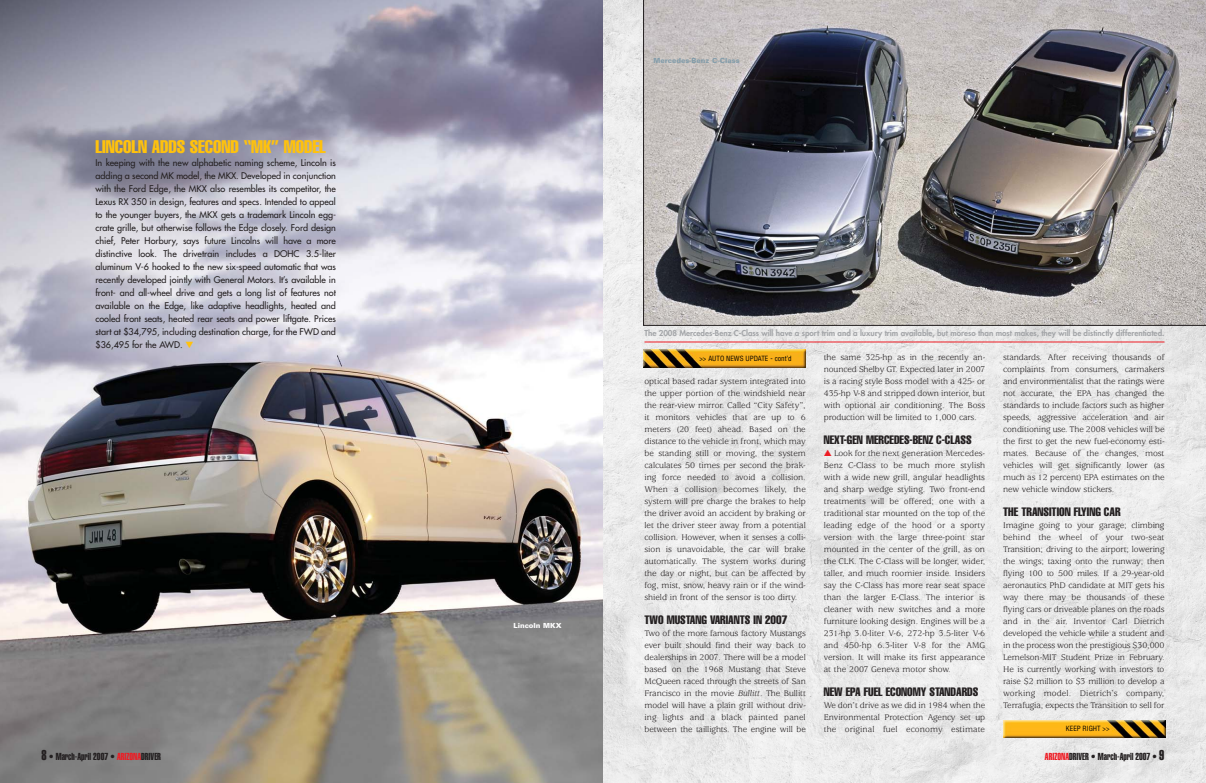
<style>
.page{position:relative;width:1206px;height:783px;background:#fff}
.page>*{position:absolute;margin:0;border:0;box-sizing:border-box;transform-origin:0 0}
.t1{font:extra-condensed 18px "Helvetica";color:#ffc20d}
.t2{font:extra-condensed 12px "Helvetica";color:#231f20}
.t3{font:10px "Helvetica Extra Compressed";color:#231f20}
.t4{font:9px/12px "Usherwood";letter-spacing:-.01em;color:#231f20;text-align:justify}
.t5{font:9px/13px "Futura";color:#231f20;text-align:justify}
.t6{font:800 8px "Futura";color:#a3a5a8}
.t7{font:condensed 7px "Helvetica";color:#010000}
.t8{font:900 7px "Univers";color:#849daa}
.t9{font:900 7px "Univers";color:#fff}
.s1{color:#ffc20d}
.s2{font-size:14px}
.s3{color:#ed1c24}
.s4{font-style:italic}
</style>
<div class="page">
<img style="left:603px;top:0;width:603px;height:783px">
<img style="left:644px;top:350px;width:162px;height:18px">
<img style="left:643px;top:0;width:563px;height:325px">
<img style="left:0;top:0;width:603px;height:783px">
<hr style="left:644px;top:341px;width:520px;height:1px;background:#ed1c24">
<img style="left:1004px;top:720px;width:162px;height:18px">
<h1 class="t1" style="left:96px;top:140px;width:232px">LINCOLN ADDS SECOND “MK” MODEL</h1>
<p class="t5" style="left:96px;top:157px;width:242px">In keeping with the new alphabetic naming scheme, Lincoln is adding a second MK model, the MKX. Developed in conjunction with the Ford Edge, the MKX also resembles its competitor, the Lexus RX 350 in design, features and specs. Intended to appeal to the younger buyers, the MKX gets a trademark Lincoln egg&shy;crate grille, but otherwise follows the Edge closely. Ford design chief, Peter Horbury, says future Lincolns will have a more distinctive look. The drivetrain includes a DOHC 3.5-liter aluminum V-6 hooked to the new six-speed automatic that was recently developed jointly with General Motors. It’s available in front- and all-wheel drive and gets a long list of features not available on the Edge, like adaptive headlights, heated and cooled front seats, heated rear seats and power liftgate. Prices start at $34,795, including destination charge, for the FWD and $36,495 for the AWD. <span class="s1">▼</span></p>
<p class="t3" style="left:42px;top:753px;width:121px"><span class="s2">8</span> • March-April 2007 • <span class="s3">ARIZONA</span>DRIVER</p>
<p class="t8" style="left:653px;top:57px;width:88px">Mercedes-Benz C-Class</p>
<p class="t9" style="left:513px;top:622px;width:50px">Lincoln MKX</p>
<p class="t6" style="left:644px;top:330px;width:521px">The 2008 Mercedes-Benz C-Class will have a sport trim and a luxury trim available, but moreso than most makes, they will be distinctly differentiated.</p>
<p class="t7" style="left:700px;top:356px;width:94px">&gt;&gt; AUTO NEWS UPDATE - cont’d</p>
<p class="t4" style="left:644px;top:376px;width:163px">optical based radar system integrated into the upper portion of the windshield near the rear-view mirror. Called “City Safety”, it monitors vehicles that are up to 6 meters (20 feet) ahead. Based on the distance to the vehicle in front, which may be standing still or moving, the system calculates 50 times per second the brak&shy;ing force needed to avoid a collision.<br>When a collision becomes likely, the system will pre charge the brakes to help the driver avoid an accident by braking or let the driver steer away from a potential collision. However, when it senses a colli&shy;sion is unavoidable, the car will brake automatically. The system works during the day or night, but can be affected by fog, mist, snow, heavy rain or if the wind&shy;shield in front of the sensor is too dirty.</p>
<h2 class="t2" style="left:644px;top:615px;width:144px">TWO MUSTANG VARIANTS IN 2007</h2>
<p class="t4" style="left:644px;top:628px;width:163px">Two of the more famous factory Mustangs ever built should find their way back to dealerships in 2007. There will be a model based on the 1968 Mustang that Steve McQueen raced through the streets of San Francisco in the movie <span class="s4">Bullitt</span>. The Bullitt model will have a plain grill without driv&shy;ing lights and a black painted panel between the taillights. The engine will be</p>
<p class="t4" style="left:824px;top:352px;width:163px">the same 325-hp as in the recently an&shy;nounced Shelby GT. Expected later in 2007 is a racing style Boss model with a 425- or 435-hp V-8 and stripped down interior, but with optional air conditioning. The Boss production will be limited to 1,000 cars.</p>
<h2 class="t2" style="left:824px;top:435px;width:149px">NEXT-GEN MERCEDES-BENZ C-CLASS</h2>
<p class="t4" style="left:824px;top:448px;width:163px"><span class="s3">▲</span> Look for the next generation Mercedes-Benz C-Class to be much more stylish with a wide new grill, angular headlights and sharp wedge styling. Two front-end treatments will be offered; one with a traditional star mounted on the top of the leading edge of the hood or a sporty version with the large three-point star mounted in the center of the grill, as on the CLK. The C-Class will be longer, wider, taller, and much roomier inside. Insiders say the C-Class has more rear seat space than the larger E-Class. The interior is cleaner with new switches and a more furniture looking design. Engines will be a 231-hp 3.0-liter V-6, 272-hp 3.5-liter V-6 and 450-hp 6.3-liter V-8 for the AMG version. It will make its first appearance at the 2007 Geneva motor show.</p>
<h2 class="t2" style="left:824px;top:687px;width:156px">NEW EPA FUEL ECONOMY STANDARDS</h2>
<p class="t4" style="left:824px;top:700px;width:163px">We don’t drive as we did in 1984 when the Environmental Protection Agency set up the original fuel economy estimate</p>
<p class="t4" style="left:1003px;top:352px;width:163px">standards. After receiving thousands of complaints from consumers, carmakers and environmentalist that the ratings were not accurate, the EPA has changed the standards to include factors such as higher speeds, aggressive acceleration and air conditioning use. The 2008 vehicles will be the first to get the new fuel-economy esti&shy;mates. Because of the changes, most vehicles will get significantly lower (as much as 12 percent) EPA estimates on the new vehicle window stickers.</p>
<h2 class="t2" style="left:1003px;top:507px;width:119px">THE TRANSITION FLYING CAR</h2>
<p class="t4" style="left:1003px;top:520px;width:163px">Imagine going to your garage; climbing behind the wheel of your two-seat Transition; driving to the airport; lowering the wings; taxing onto the runway; then flying 100 to 500 miles. If a 29-year-old aeronautics PhD candidate at MIT gets his way there may be thousands of these flying cars or driveable planes on the roads and in the air. Inventor Carl Dietrich developed the vehicle while a student and in the process won the prestigious $30,000<br>Lemelson-MIT Student Prize in February.<br>He is currently working with investors to raise $2 million to $3 million to develop a working model. Dietrich’s company, Terrafugia, expects the Transition to sell for</p>
<p class="t7" style="left:1066px;top:726px;width:45px">KEEP RIGHT &gt;&gt;</p>
<p class="t3" style="left:1045px;top:753px;width:121px"><span class="s3">ARIZONA</span>DRIVER • March-April 2007 • <span class="s2">9</span></p>
</div>
